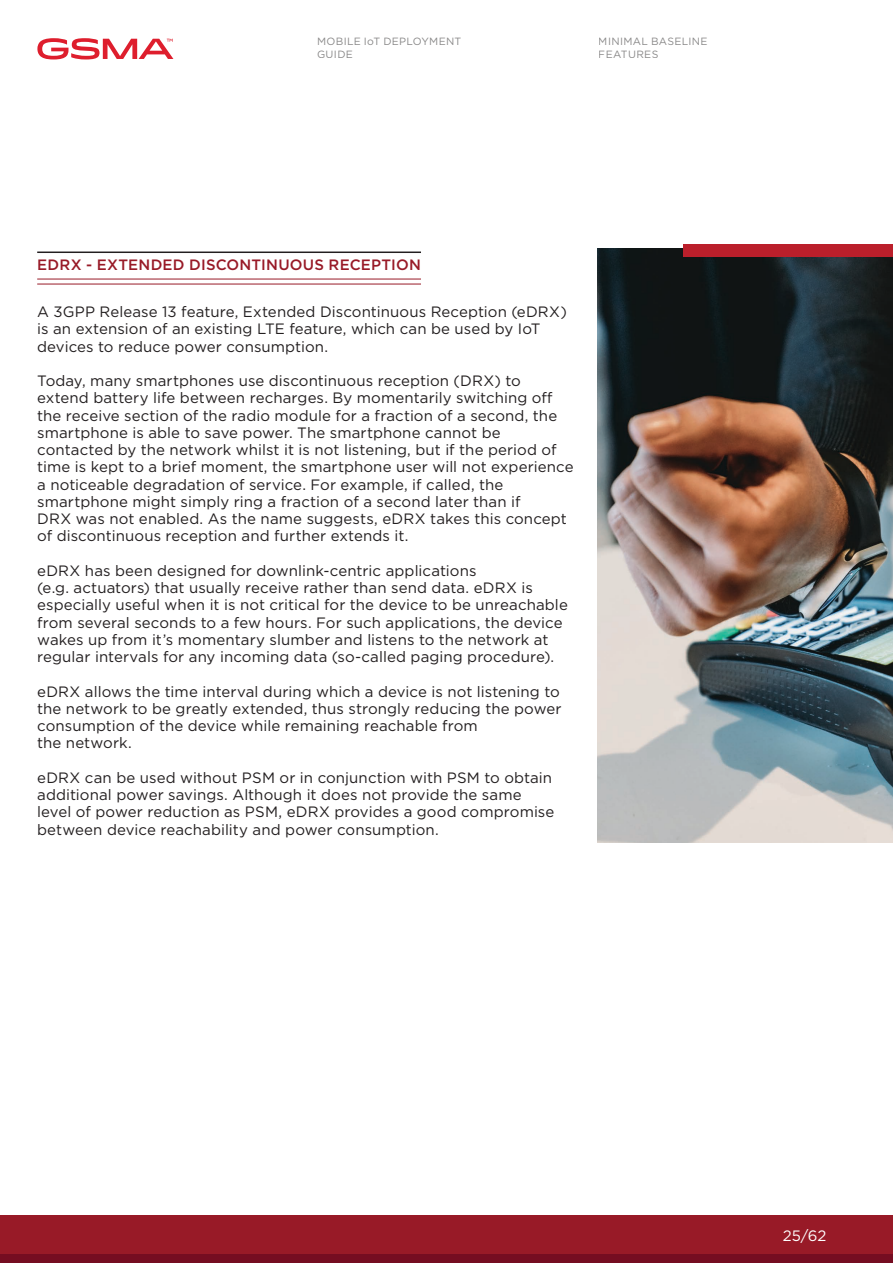
<style>
.page{position:relative;width:893px;height:1263px;background:#fff}
.page>*{position:absolute;margin:0;border:0;box-sizing:border-box;transform-origin:0 0}
.t1{font:15px/17.2px "Gotham";letter-spacing:.005em;color:#231f20}
.t2{font:500 15px "Gotham";letter-spacing:.015em;color:#981a27}
.t3{font:15px "Gotham";color:#fff}
.t4{font:10.5px/12.6px "Gotham";letter-spacing:.03em;color:#888787}
</style>
<div class="page">
<svg style="left:37px;top:38px;width:136px;height:21px"></svg>
<hr style="left:37px;top:251px;width:384px;height:2px;background:#231f20">
<hr style="left:37px;top:279px;width:384px;height:1px;background:#981a27">
<hr style="left:37px;top:284px;width:384px;height:1px;background:#981a27">
<img style="left:597px;top:249px;width:296px;height:593px">
<div style="left:683px;top:244px;width:210px;height:13px;background:#bb1f2b"></div>
<div style="left:0;top:1215px;width:893px;height:39px;background:#981a27"></div>
<div style="left:0;top:1254px;width:893px;height:9px;background:#750d21"></div>
<p class="t4" style="left:317px;top:35px;width:146px">MOBILE IoT DEPLOYMENT<br>GUIDE</p>
<p class="t4" style="left:599px;top:35px;width:110px">MINIMAL BASELINE<br>FEATURES</p>
<p class="t2" style="left:37px;top:255px;width:385px">EDRX - EXTENDED DISCONTINUOUS RECEPTION</p>
<p class="t1" style="left:37px;top:303px;width:531px">A 3GPP Release 13 feature, Extended Discontinuous Reception (eDRX) is an extension of an existing LTE feature, which can be used by IoT devices to reduce power consumption.</p>
<p class="t1" style="left:37px;top:372px;width:538px">Today, many smartphones use discontinuous reception (DRX) to extend battery life between recharges. By momentarily switching off the receive section of the radio module for a fraction of a second, the smartphone is able to save power. The smartphone cannot be contacted by the network whilst it is not listening, but if the period of time is kept to a brief moment, the smartphone user will not experience a noticeable degradation of service. For example, if called, the smartphone might simply ring a fraction of a second later than if<br>DRX was not enabled. As the name suggests, eDRX takes this concept of discontinuous reception and further extends it.</p>
<p class="t1" style="left:37px;top:562px;width:532px">eDRX has been designed for downlink-centric applications<br>(e.g. actuators) that usually receive rather than send data. eDRX is especially useful when it is not critical for the device to be unreachable from several seconds to a few hours. For such applications, the device wakes up from it’s momentary slumber and listens to the network at regular intervals for any incoming data (so-called paging procedure).</p>
<p class="t1" style="left:37px;top:682px;width:526px">eDRX allows the time interval during which a device is not listening to the network to be greatly extended, thus strongly reducing the power consumption of the device while remaining reachable from<br>the network.</p>
<p class="t1" style="left:37px;top:769px;width:519px">eDRX can be used without PSM or in conjunction with PSM to obtain additional power savings. Although it does not provide the same level of power reduction as PSM, eDRX provides a good compromise between device reachability and power consumption.</p>
<p class="t3" style="left:783px;top:1226px;width:45px">25/62</p>
</div>
